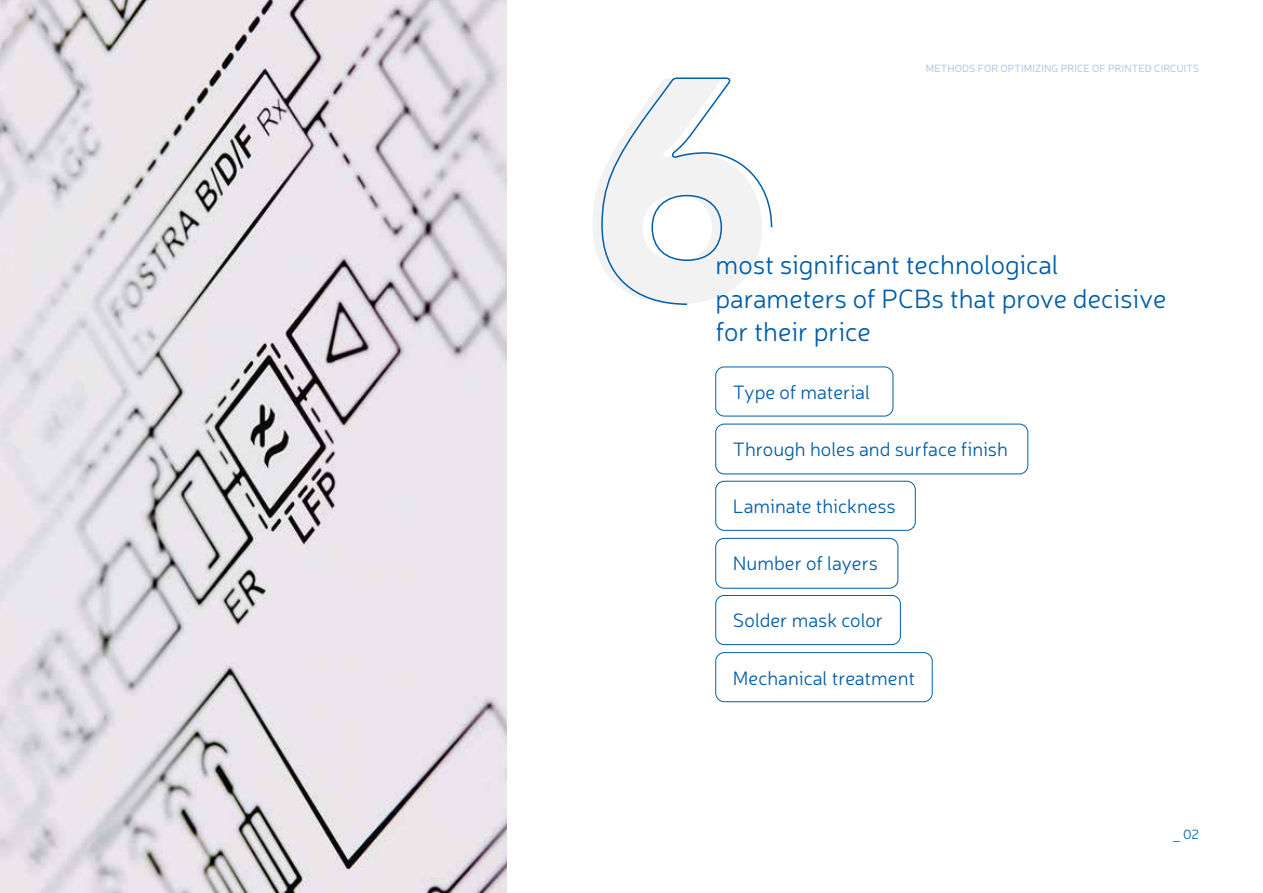
<style>
.page{position:relative;width:1263px;height:893px;background:#fff}
.page>*{position:absolute;margin:0;border:0;box-sizing:border-box;transform-origin:0 0}
.t1{font:300 26.7px/33.3px "Neris";color:#005da9}
.t2{font:300 19.5px "Neris";color:#005da9}
.t3{font:300 13.5px "Neris";color:#005da9}
.t4{font:300 10.5px "Neris";letter-spacing:.01em;color:#a5b7df}
</style>
<div class="page">
<svg style="left:601px;top:77px;width:172px;height:228px"></svg>
<img style="left:0;top:0;width:506px;height:893px">
<div style="left:715px;top:652px;width:217px;height:50px;border:1px solid #005da9;border-radius:9px"></div>
<div style="left:715px;top:424px;width:313px;height:50px;border:1px solid #005da9;border-radius:9px"></div>
<div style="left:715px;top:367px;width:178px;height:49px;border:1px solid #005da9;border-radius:9px"></div>
<div style="left:715px;top:538px;width:183px;height:50px;border:1px solid #005da9;border-radius:9px"></div>
<div style="left:715px;top:595px;width:185px;height:50px;border:1px solid #005da9;border-radius:9px"></div>
<div style="left:715px;top:481px;width:200px;height:49px;border:1px solid #005da9;border-radius:9px"></div>
<p class="t4" style="left:926px;top:61px;width:275px">METHODS FOR OPTIMIZING PRICE OF PRINTED CIRCUITS</p>
<h1 class="t1" style="left:715px;top:247px;width:452px">most significant technological parameters of PCBs that prove decisive for their price</h1>
<p class="t2" style="left:733px;top:380px;width:139px">Type of material</p>
<p class="t2" style="left:733px;top:437px;width:276px">Through holes and surface finish</p>
<p class="t2" style="left:733px;top:494px;width:164px">Laminate thickness</p>
<p class="t2" style="left:733px;top:551px;width:146px">Number of layers</p>
<p class="t2" style="left:733px;top:608px;width:152px">Solder mask color</p>
<p class="t2" style="left:733px;top:665px;width:184px">Mechanical treatment</p>
<p class="t3" style="left:1173px;top:826px;width:27px">_ 02</p>
</div>
